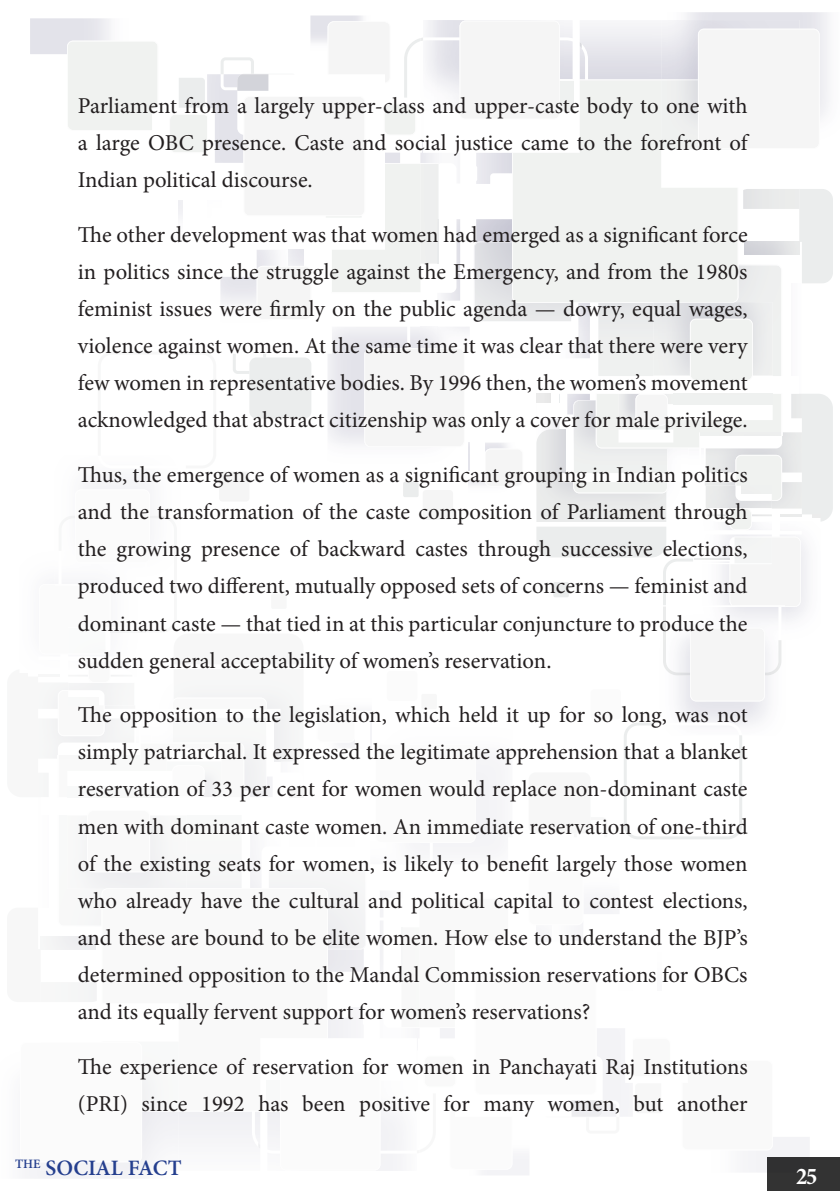
<style>
.page{position:relative;width:840px;height:1191px;background:#fff}
.page>*{position:absolute;margin:0;border:0;box-sizing:border-box;transform-origin:0 0}
.t1{font:700 condensed 24px "Minion Pro";color:#fff}
.t2{font:22.6px/37px "Minion Pro";color:#231f20;text-align:justify}
.t3{font:600 22px "Minion Pro";color:#253f8e}
</style>
<div class="page">
<div style="left:387px;top:671px;width:30px;height:30px;background:#f5f5f5;border-radius:3px"></div>
<div style="left:421px;top:694px;width:15px;height:15px;background:#f7f7f7;border-radius:2px"></div>
<div style="left:590px;top:689px;width:30px;height:30px;background:#f5f5f5;border-radius:3px"></div>
<div style="left:328px;top:870px;width:37px;height:79px;background:#f2f3f4"></div>
<img style="left:55px;top:551px;width:90px;height:33px">
<svg style="left:75px;top:489px;width:75px;height:74px"></svg>
<div style="left:380px;top:1081px;width:35px;height:89px;background:#f5f5f7"></div>
<svg style="left:267px;top:1071px;width:113px;height:99px"></svg>
<svg style="left:400px;top:906px;width:219px;height:263px"></svg>
<div style="left:67px;top:815px;width:120px;height:73px;background:#f5f5f6"></div>
<svg style="left:87px;top:815px;width:63px;height:57px"></svg>
<svg style="left:49px;top:631px;width:243px;height:166px"></svg>
<div style="left:41px;top:1111px;width:138px;height:59px;background:#f3f3f6"></div>
<svg style="left:20px;top:1042px;width:122px;height:120px"></svg>
<div style="left:798px;top:189px;width:34px;height:94px;background:#ebeded"></div>
<svg style="left:179px;top:78px;width:26px;height:30px"></svg>
<div style="left:422px;top:490px;width:31px;height:30px;background:#f5f5f5;border-radius:3px"></div>
<div style="left:403px;top:482px;width:15px;height:15px;background:#ebeded;border-radius:2px"></div>
<div style="left:219px;top:471px;width:30px;height:30px;background:#f5f5f5;border-radius:3px"></div>
<svg style="left:233px;top:354px;width:78px;height:64px"></svg>
<svg style="left:484px;top:448px;width:33px;height:38px"></svg>
<img style="left:572px;top:38px;width:9px;height:10px">
<div style="left:738px;top:265px;width:43px;height:111px;background:#eeefef"></div>
<img style="left:476px;top:219px;width:36px;height:22px">
<img style="left:442px;top:219px;width:18px;height:82px">
<img style="left:575px;top:303px;width:14px;height:55px">
<img style="left:474px;top:241px;width:38px;height:80px">
<svg style="left:512px;top:79px;width:226px;height:224px;fill:#f0f2f0"></svg>
<img style="left:663px;top:607px;width:118px;height:68px">
<svg style="left:624px;top:722px;width:117px;height:117px"></svg>
<img style="left:694px;top:607px;width:90px;height:33px">
<div style="left:689px;top:627px;width:75px;height:74px;background:#f5f5f5"></div>
<div style="left:67px;top:41px;width:90px;height:89px;background:#f0f2f0"></div>
<img style="left:310px;top:15px;width:53px;height:6px">
<img style="left:468px;top:442px;width:1px;height:28px">
<div style="left:364px;top:348px;width:100px;height:99px;background:#f5f5f5"></div>
<div style="left:459px;top:21px;width:113px;height:98px;background:#f5f5f5"></div>
<img style="left:152px;top:108px;width:5px;height:22px">
<svg style="left:170px;top:115px;width:37px;height:37px"></svg>
<svg style="left:220px;top:21px;width:219px;height:283px"></svg>
<img style="left:653px;top:302px;width:119px;height:73px">
<div style="left:689px;top:319px;width:63px;height:61px;background:#f0f2f0"></div>
<svg style="left:536px;top:394px;width:296px;height:213px"></svg>
<img style="left:660px;top:79px;width:37px;height:70px">
<div style="left:697px;top:29px;width:122px;height:120px;background:#f5f5f5"></div>
<div style="left:767px;top:1157px;width:72px;height:34px;background:#333"></div>
<p class="t2" style="left:78px;top:87px;width:670px">Parliament from a largely upper-class and upper-caste body to one with a large OBC presence. Caste and social justice came to the forefront of Indian political discourse.</p>
<p class="t2" style="left:78px;top:216px;width:671px">The other development was that women had emerged as a significant force in politics since the struggle against the Emergency, and from the 1980s feminist issues were firmly on the public agenda — dowry, equal wages, violence against women. At the same time it was clear that there were very few women in representative bodies. By 1996 then, the women’s movement acknowledged that abstract citizenship was only a cover for male privilege.</p>
<p class="t2" style="left:78px;top:456px;width:671px">Thus, the emergence of women as a significant grouping in Indian politics and the transformation of the caste composition of Parliament through the growing presence of backward castes through successive elections, produced two different, mutually opposed sets of concerns — feminist and dominant caste — that tied in at this particular conjuncture to produce the sudden general acceptability of women’s reservation.</p>
<p class="t2" style="left:78px;top:696px;width:671px">The opposition to the legislation, which held it up for so long, was not simply patriarchal. It expressed the legitimate apprehension that a blanket reservation of 33 per cent for women would replace non-dominant caste men with dominant caste women. An immediate reservation of one-third of the existing seats for women, is likely to benefit largely those women who already have the cultural and political capital to contest elections, and these are bound to be elite women. How else to understand the BJP’s determined opposition to the Mandal Commission reservations for OBCs and its equally fervent support for women’s reservations?</p>
<p class="t2" style="left:78px;top:1048px;width:671px">The experience of reservation for women in Panchayati Raj Institutions (PRI) since 1992 has been positive for many women, but another</p>
<p class="t3" style="left:15px;top:1153px;width:168px"><sup>THE</sup> SOCIAL FACT</p>
<p class="t1" style="left:795px;top:1159px;width:22px">25</p>
</div>
